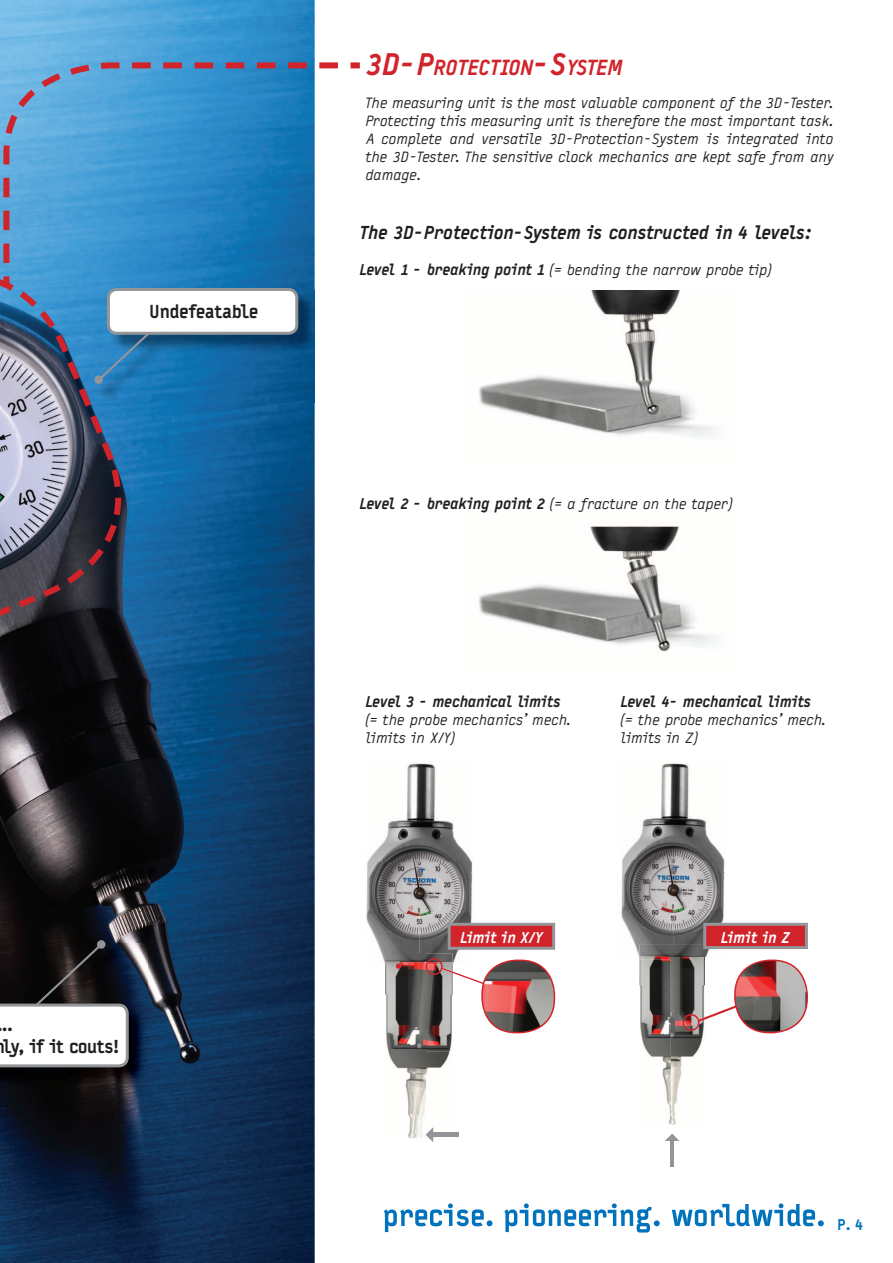
<style>
.page{position:relative;width:893px;height:1263px;background:#fff}
.page>*{position:absolute;margin:0;border:0;box-sizing:border-box;transform-origin:0 0}
.t1{font:italic 900 21px "Typestar";color:#d1232a}
.t2{font:italic 900 18px "Typestar";letter-spacing:-.02em;color:#231f20}
.t3{font:900 18px/21.6px "Typestar";letter-spacing:-.025em;color:#231f20}
.t4{font:italic 15px/18px "Typestar";letter-spacing:-.02em;color:#231f20}
.t5{font:italic 900 15px "Typestar";letter-spacing:-.02em;color:#231f20}
.t6{font:italic 900 15px "Typestar";color:#fff}
.t7{font:900 15px "Typestar";color:#0073bc}
.s1{font-size:30px}
.s2{font-weight:900}
</style>
<div class="page">
<img style="left:0;top:0;width:315px;height:1263px">
<img style="left:478px;top:290px;width:237px;height:147px">
<img style="left:478px;top:526px;width:237px;height:126px">
<svg style="left:3px;top:62px;width:357px;height:224px;background:#559ccd"></svg>
<img style="left:408px;top:1033px;width:44px;height:105px">
<img style="left:385px;top:965px;width:41px;height:172px">
<svg style="left:426px;top:1127px;width:7px;height:15px"></svg>
<hr style="left:432px;top:1133px;width:27px;height:4px;background:#939598">
<img style="left:366px;top:761px;width:107px;height:204px">
<svg style="left:448px;top:923px;width:107px;height:27px;background:#c14147"></svg>
<svg style="left:396px;top:963px;width:5px;height:6px"></svg>
<svg style="left:426px;top:958px;width:129px;height:75px"></svg>
<img style="left:639px;top:960px;width:32px;height:164px">
<img style="left:671px;top:960px;width:33px;height:164px">
<svg style="left:665px;top:1133px;width:15px;height:8px"></svg>
<hr style="left:670px;top:1140px;width:4px;height:26px;background:#939598">
<svg style="left:669px;top:1017px;width:6px;height:7px"></svg>
<img style="left:621px;top:763px;width:104px;height:193px">
<img style="left:639px;top:945px;width:43px;height:15px">
<svg style="left:682px;top:923px;width:126px;height:110px"></svg>
<img style="left:298px;top:290px;width:17px;height:112px">
<svg style="left:0;top:274px;width:298px;height:354px;background:#417199"></svg>
<img style="left:0;top:943px;width:147px;height:143px">
<svg style="left:0;top:940px;width:129px;height:127px"></svg>
<svg style="left:384px;top:1203px;width:108px;height:29px"></svg>
<svg style="left:504px;top:1203px;width:156px;height:29px"></svg>
<svg style="left:672px;top:1203px;width:152px;height:23px"></svg>
<p class="t3" style="left:149px;top:300px;width:110px">Undefeatable</p>
<p class="t3" style="left:2px;top:1013px;width:119px">..<br>ly, if it couts!</p>
<h1 class="t1" style="left:366px;top:54px;width:259px"><span class="s1">3D-P</span>ROTECTION<span class="s1">-S</span>YSTEM</h1>
<p class="t4" style="left:366px;top:93px;width:469px;text-align:justify">The measuring unit is the most valuable component of the 3D-Tester.<br>Protecting this measuring unit is therefore the most important task.<br>A complete and versatile 3D-Protection-System is integrated into the 3D-Tester. The sensitive clock mechanics are kept safe from any damage.</p>
<p class="t2" style="left:360px;top:221px;width:453px">The 3D-Protection-System is constructed in 4 levels:</p>
<p class="t4" style="left:360px;top:261px;width:413px"><span class="s2">Level 1 - breaking point 1</span> (= bending the narrow probe tip)</p>
<p class="t4" style="left:360px;top:495px;width:374px"><span class="s2">Level 2 - breaking point 2</span> (= a fracture on the taper)</p>
<p class="t5" style="left:366px;top:692px;width:197px">Level 3 - mechanical limits</p>
<p class="t4" style="left:366px;top:711px;width:207px">(= the probe mechanics’ mech. limits in X/Y)</p>
<p class="t5" style="left:621px;top:692px;width:192px">Level 4- mechanical limits</p>
<p class="t4" style="left:621px;top:711px;width:207px">(= the probe mechanics’ mech. limits in Z)</p>
<p class="t6" style="left:460px;top:928px;width:84px">Limit in X/Y</p>
<p class="t6" style="left:721px;top:928px;width:70px">Limit in Z</p>
<p class="t7" style="left:837px;top:1215px;width:28px">P. 4</p>
</div>
